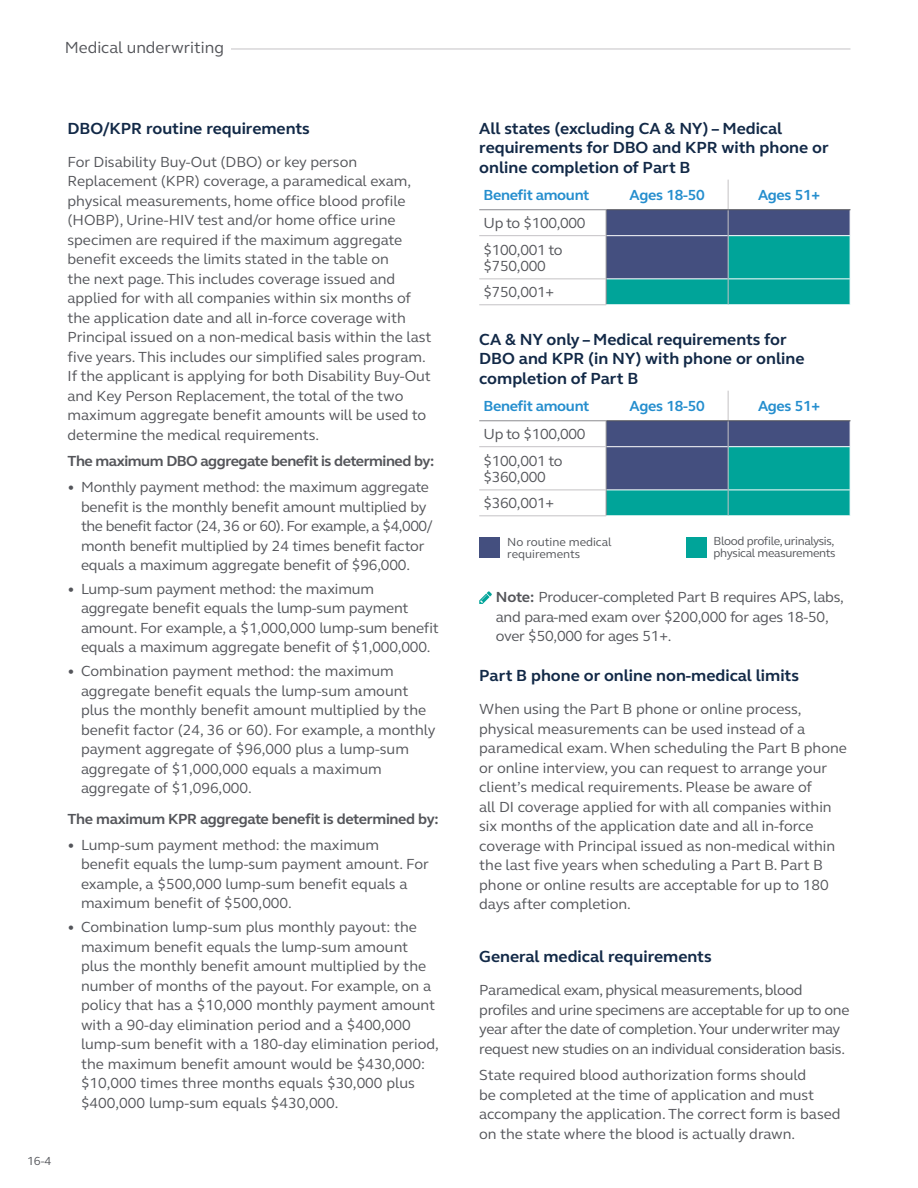
<style>
.page{position:relative;width:918px;height:1188px;background:#fff}
.page>*{position:absolute;margin:0;border:0;box-sizing:border-box;transform-origin:0 0}
.t1{font:700 16.5px/19.5px "FS Elliot Pro";color:#122947}
.t2{font:16.5px "FS Elliot Pro";color:#54555a}
.t3{font:15px/19.5px "FS Elliot Pro";color:#54555a}
.t4{font:15px/26.2px "FS Elliot Pro";letter-spacing:-.02em;color:#54555a}
.t5{font:700 15px "FS Elliot Pro";letter-spacing:-.03em;color:#54555a}
.t6{font:700 15px "FS Elliot Pro";letter-spacing:-.02em;color:#258ece}
.t7{font:12px/12px "FS Elliot Pro";letter-spacing:-.025em;color:#54555a}
.t8{font:12px/12px "FS Elliot Pro";color:#54555a}
.s1{font-weight:700}
</style>
<div class="page">
<hr style="left:68px;top:49px;width:782px;height:1px;background:#c4c2c5">
<div style="left:65px;top:32px;width:166px;height:30px;background:#fff"></div>
<svg style="left:479px;top:180px;width:372px;height:125px"></svg>
<hr style="left:479px;top:304px;width:127px;height:1px;background:#c4c2c5">
<hr style="left:479px;top:235px;width:127px;height:1px;background:#c4c2c5">
<hr style="left:479px;top:278px;width:127px;height:1px;background:#c4c2c5">
<hr style="left:607px;top:209px;width:121px;height:1px;background:#54555a">
<hr style="left:728px;top:209px;width:122px;height:1px;background:#54555a">
<svg style="left:479px;top:391px;width:372px;height:125px"></svg>
<hr style="left:479px;top:515px;width:127px;height:1px;background:#c4c2c5">
<hr style="left:479px;top:446px;width:127px;height:1px;background:#c4c2c5">
<hr style="left:479px;top:490px;width:127px;height:1px;background:#c4c2c5">
<hr style="left:607px;top:420px;width:121px;height:1px;background:#54555a">
<hr style="left:728px;top:420px;width:122px;height:1px;background:#54555a">
<div style="left:479px;top:537px;width:21px;height:21px;background:#444f7f"></div>
<div style="left:686px;top:537px;width:21px;height:20px;background:#00a499"></div>
<svg style="left:479px;top:591px;width:13px;height:13px"></svg>
<p class="t2" style="left:65px;top:36px;width:161px">Medical underwriting</p>
<p class="t1" style="left:68px;top:118px;width:244px">DBO/KPR routine requirements</p>
<p class="t3" style="left:68px;top:152px;width:365px">For Disability Buy-Out (DBO) or key person Replacement (KPR) coverage, a paramedical exam, physical measurements, home office blood profile (HOBP), Urine-HIV test and/or home office urine specimen are required if the maximum aggregate benefit exceeds the limits stated in the table on<br>the next page. This includes coverage issued and applied for with all companies within six months of the application date and all in-force coverage with Principal issued on a non-medical basis within the last five years. This includes our simplified sales program.<br>If the applicant is applying for both Disability Buy-Out and Key Person Replacement, the total of the two maximum aggregate benefit amounts will be used to determine the medical requirements.</p>
<p class="t5" style="left:68px;top:451px;width:368px">The maximum DBO aggregate benefit is determined by:</p>
<p class="t3" style="left:81px;top:477px;width:353px;text-indent:-14px">• Monthly payment method: the maximum aggregate benefit is the monthly benefit amount multiplied by the benefit factor (24, 36 or 60). For example, a $4,000/ month benefit multiplied by 24 times benefit factor equals a maximum aggregate benefit of $96,000.</p>
<p class="t3" style="left:81px;top:579px;width:359px;text-indent:-14px">• Lump-sum payment method: the maximum aggregate benefit equals the lump-sum payment amount. For example, a $1,000,000 lump-sum benefit equals a maximum aggregate benefit of $1,000,000.</p>
<p class="t3" style="left:81px;top:661px;width:356px;text-indent:-14px">• Combination payment method: the maximum aggregate benefit equals the lump-sum amount plus the monthly benefit amount multiplied by the benefit factor (24, 36 or 60). For example, a monthly payment aggregate of $96,000 plus a lump-sum aggregate of $1,000,000 equals a maximum aggregate of $1,096,000.</p>
<p class="t5" style="left:68px;top:809px;width:373px">The maximum KPR aggregate benefit is determined by:</p>
<p class="t3" style="left:81px;top:835px;width:349px;text-indent:-14px">• Lump-sum payment method: the maximum benefit equals the lump-sum payment amount. For example, a $500,000 lump-sum benefit equals a maximum benefit of $500,000.</p>
<p class="t3" style="left:81px;top:917px;width:359px;text-indent:-14px">• Combination lump-sum plus monthly payout: the maximum benefit equals the lump-sum amount plus the monthly benefit amount multiplied by the number of months of the payout. For example, on a policy that has a $10,000 monthly payment amount with a 90-day elimination period and a $400,000 lump-sum benefit with a 180-day elimination period, the maximum benefit amount would be $430,000: $10,000 times three months equals $30,000 plus $400,000 lump-sum equals $430,000.</p>
<p class="t7" style="left:27px;top:1154px;width:26px">16-4</p>
<p class="t1" style="left:479px;top:118px;width:351px">All states (excluding CA &amp; NY) – Medical requirements for DBO and KPR with phone or online completion of Part B</p>
<p class="t6" style="left:484px;top:185px;width:107px">Benefit amount</p>
<p class="t6" style="left:630px;top:185px;width:77px">Ages 18-50</p>
<p class="t6" style="left:758px;top:185px;width:64px">Ages 51+</p>
<p class="t4" style="left:484px;top:210px;width:103px">Up to $100,000 $100,001 to</p>
<p class="t4" style="left:484px;top:253px;width:72px">$750,000 $750,001+</p>
<p class="t1" style="left:479px;top:329px;width:327px">CA &amp; NY only – Medical requirements for<br>DBO and KPR (in NY) with phone or online completion of Part B</p>
<p class="t6" style="left:484px;top:396px;width:107px">Benefit amount</p>
<p class="t6" style="left:630px;top:396px;width:77px">Ages 18-50</p>
<p class="t6" style="left:758px;top:396px;width:64px">Ages 51+</p>
<p class="t4" style="left:484px;top:421px;width:103px">Up to $100,000 $100,001 to</p>
<p class="t4" style="left:484px;top:464px;width:72px">$360,000 $360,001+</p>
<p class="t8" style="left:507px;top:535px;width:106px">No routine medical requirements</p>
<p class="t7" style="left:714px;top:535px;width:124px">Blood profile, urinalysis, physical measurements</p>
<p class="t3" style="left:496px;top:587px;width:350px"><span class="s1">Note:</span> Producer-completed Part B requires APS, labs, and para-med exam over $200,000 for ages 18-50, over $50,000 for ages 51+.</p>
<p class="t1" style="left:479px;top:666px;width:321px">Part B phone or online non-medical limits</p>
<p class="t3" style="left:479px;top:699px;width:369px">When using the Part B phone or online process, physical measurements can be used instead of a paramedical exam. When scheduling the Part B phone or online interview, you can request to arrange your client’s medical requirements. Please be aware of<br>all DI coverage applied for with all companies within six months of the application date and all in-force coverage with Principal issued as non-medical within the last five years when scheduling a Part B. Part B phone or online results are acceptable for up to 180 days after completion.</p>
<p class="t1" style="left:479px;top:947px;width:234px">General medical requirements</p>
<p class="t4" style="left:479px;top:980px;width:372px;line-height:19.5px">Paramedical exam, physical measurements, blood profiles and urine specimens are acceptable for up to one year after the date of completion. Your underwriter may request new studies on an individual consideration basis.</p>
<p class="t3" style="left:479px;top:1065px;width:363px">State required blood authorization forms should<br>be completed at the time of application and must accompany the application. The correct form is based on the state where the blood is actually drawn.</p>
</div>
